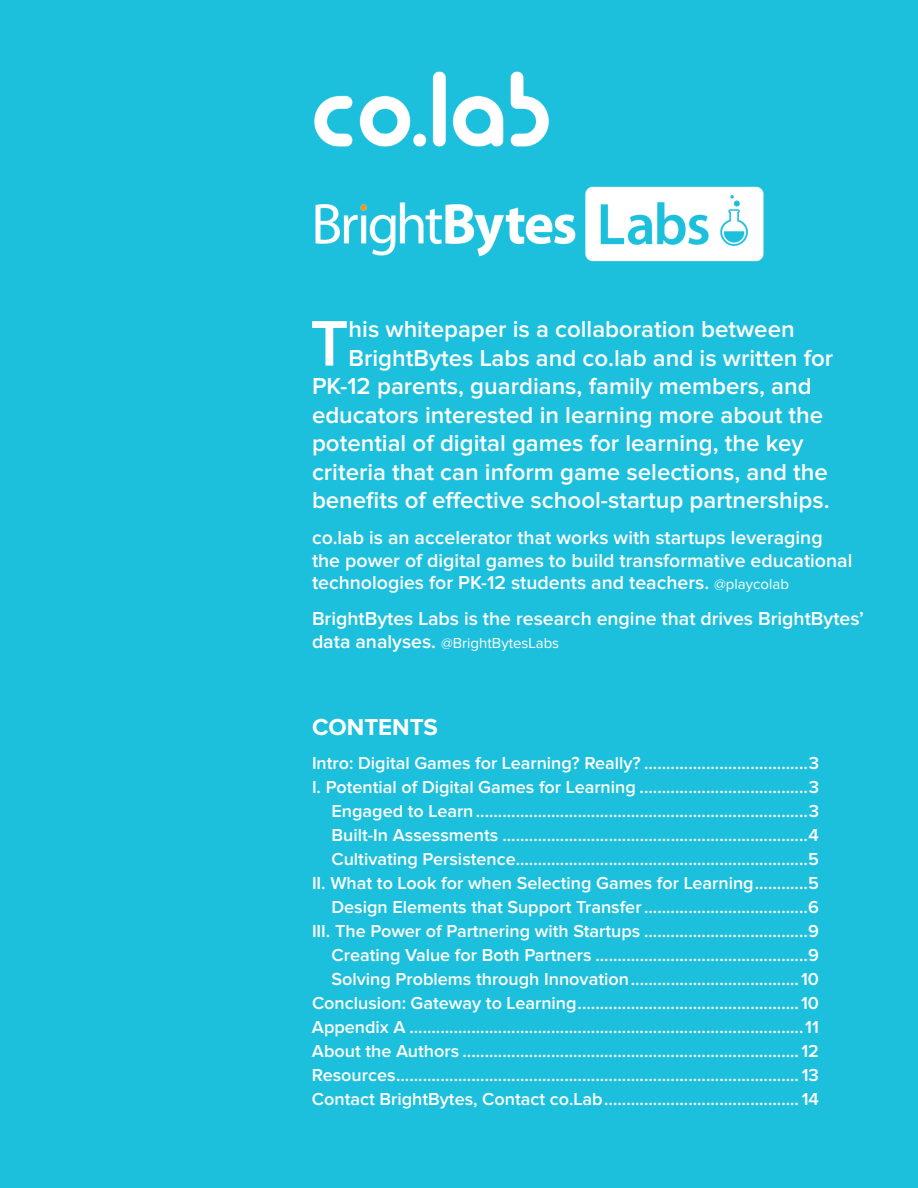
<style>
.page{position:relative;width:918px;height:1188px;background:#1dc0dc}
.page>*{position:absolute;margin:0;border:0;box-sizing:border-box;transform-origin:0 0}
.t1{font:600 66.75px "Proxima Nova";color:#fff}
.t2{font:600 24px "Proxima Nova";color:#fff}
.t3{font:700 24px "Proxima Nova";color:#fff}
.t4{font:600 19.5px/22.5px "Proxima Nova";color:#fff}
.t5{font:600 18px/24px "Proxima Nova";color:#fff;text-align:right}
.t6{font:15px "Proxima Nova";color:#fff}
.s1{font-weight:400;font-size:15px}
.s2{font-weight:600;font-size:19.5px}
</style>
<div class="page">
<img style="left:315px;top:186px;width:449px;height:76px">
<img style="left:314px;top:71px;width:235px;height:76px">
<h1 class="t1" style="left:310px;top:306px;width:40px">T</h1>
<h2 class="t2" style="left:349px;top:316px;width:448px">his whitepaper is a collaboration between</h2>
<h2 class="t2" style="left:349px;top:344px;width:486px">BrightBytes Labs and co.lab and is written for</h2>
<h2 class="t2" style="left:312px;top:373px;width:501px">PK-12 parents, guardians, family members, and</h2>
<h2 class="t2" style="left:312px;top:401px;width:513px">educators interested in learning more about the</h2>
<h2 class="t2" style="left:312px;top:430px;width:493px">potential of digital games for learning, the key</h2>
<h2 class="t2" style="left:312px;top:458px;width:517px">criteria that can inform game selections, and the</h2>
<h2 class="t2" style="left:312px;top:486px;width:519px">benefits of effective school-startup partnerships.</h2>
<p class="t4" style="left:312px;top:527px;width:542px">co.lab is an accelerator that works with startups leveraging the power of digital games to build transformative educational technologies for PK-12 students and teachers. <span class="s1">@playcolab</span></p>
<p class="t4" style="left:312px;top:608px;width:554px">BrightBytes Labs is the research engine that drives BrightBytes’</p>
<p class="t6" style="left:312px;top:634px;width:249px"><span class="s2">data analyses.</span> @BrightBytesLabs</p>
<h2 class="t3" style="left:312px;top:713px;width:127px">CONTENTS</h2>
<p class="t5" style="left:312px;top:752px;width:509px">Intro: Digital Games for Learning? Really? .....................................3<br>I. Potential of Digital Games for Learning ......................................3<br>Engaged to Learn...........................................................................3<br>Built-In Assessments .....................................................................4<br>Cultivating Persistence..................................................................5<br>II. What to Look for when Selecting Games for Learning............5<br>Design Elements that Support Transfer.....................................6<br>III. The Power of Partnering with Startups .....................................9<br>Creating Value for Both Partners ................................................9<br>Solving Problems through Innovation......................................10<br>Conclusion: Gateway to Learning..................................................10<br>Appendix A .........................................................................................11<br>About the Authors ............................................................................12<br>Resources...........................................................................................13<br>Contact BrightBytes, Contact co.Lab............................................14</p>
</div>
